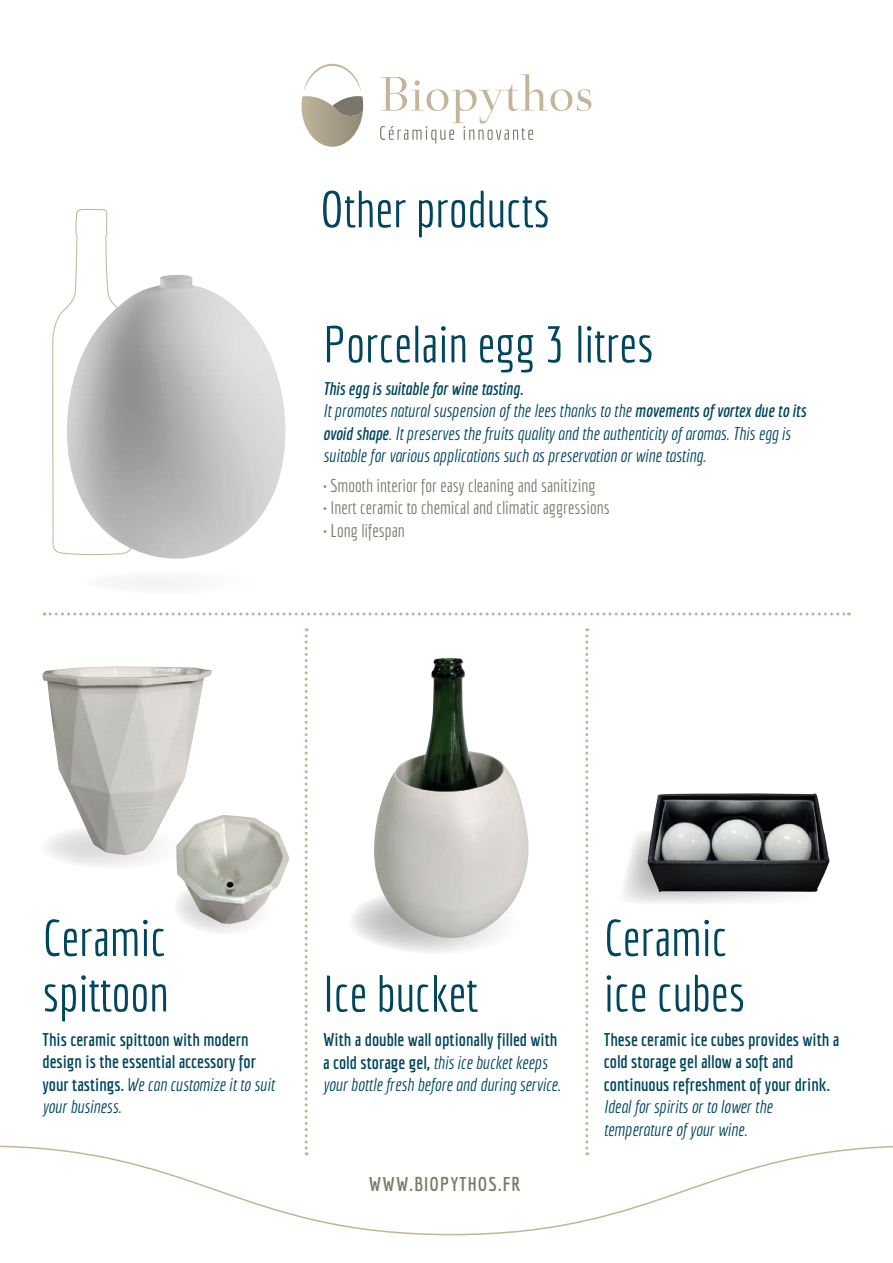
<style>
.page{position:relative;width:893px;height:1263px;background:#fff}
.page>*{position:absolute;margin:0;border:0;box-sizing:border-box;transform-origin:0 0}
.t1{font:50.25px/55.5px "Economica";color:#01465d}
.t2{font:700 19.35px "Economica";letter-spacing:.06em;color:#7a7a6a}
.t3{font:700 18px/22.5px "Economica";color:#01465d}
.t4{font:italic 18px/22.5px "Economica";color:#01465d}
.t5{font:italic 18px/22.5px "Economica";color:#01465d}
.t6{font:18px "Economica";color:#7a7a6a}
.s1{font-style:inherit}
.s2{font-weight:700}
.s3{font-weight:400;font-style:italic}
.s4{font-weight:700;font-style:normal}
</style>
<div class="page">
<svg style="left:0;top:1145px;width:893px;height:91px"></svg>
<svg style="left:44px;top:612px;width:805px;height:3px"></svg>
<svg style="left:305px;top:628px;width:3px;height:527px"></svg>
<svg style="left:585px;top:628px;width:3px;height:527px"></svg>
<svg style="left:39px;top:824px;width:156px;height:45px"></svg>
<img style="left:42px;top:666px;width:170px;height:189px">
<svg style="left:173px;top:878px;width:107px;height:57px"></svg>
<img style="left:176px;top:815px;width:114px;height:109px">
<svg style="left:624px;top:832px;width:168px;height:71px"></svg>
<img style="left:647px;top:793px;width:183px;height:99px">
<svg style="left:348px;top:887px;width:181px;height:67px"></svg>
<img style="left:374px;top:658px;width:154px;height:280px">
<svg style="left:302px;top:64px;width:61px;height:83px"></svg>
<svg style="left:380px;top:74px;width:211px;height:70px"></svg>
<div style="left:76px;top:570px;width:202px;height:25px;background:#fafafa;border-radius:50%"></div>
<svg style="left:52px;top:209px;width:56px;height:345px"></svg>
<img style="left:65px;top:275px;width:221px;height:284px">
<h1 class="t1" style="left:320px;top:181px;width:232px">Other products</h1>
<h1 class="t1" style="left:323px;top:316px;width:332px">Porcelain egg <span class="s1">3 litres</span></h1>
<p class="t4" style="left:323px;top:377px;width:484px"><span class="s2">This egg is suitable for wine tasting.<br></span>It promotes natural suspension of the lees thanks to the <span class="s2">movements of vortex due to its ovoid shape</span>. It preserves the fruits quality and the authenticity of aromas. This egg is suitable for various applications such as preservation or wine tasting.</p>
<p class="t6" style="left:323px;top:475px;width:274px"><span class="s1">•</span> Smooth interior for easy cleaning and sanitizing</p>
<p class="t6" style="left:323px;top:498px;width:288px"><span class="s1">•</span> Inert ceramic to chemical and climatic aggressions</p>
<p class="t6" style="left:323px;top:520px;width:83px"><span class="s1">•</span> Long lifespan</p>
<h1 class="t1" style="left:43px;top:910px;width:128px"><span class="s1">C</span>eramic spittoon</h1>
<p class="t3" style="left:43px;top:1028px;width:233px">This ceramic spittoon with modern design is the essential accessory for your tastings<span class="s1">.</span> <span class="s3">We can customize it to suit your business</span><span class="s3">.</span></p>
<h1 class="t1" style="left:323px;top:966px;width:156px">Ice bucket</h1>
<p class="t5" style="left:323px;top:1028px;width:239px"><span class="s4">With a double wall optionally filled with a cold storage gel</span><span class="s4">,</span> this ice bucket keeps your bottle fresh before and during service<span class="s1">.</span></p>
<p class="t2" style="left:369px;top:1172px;width:153px">WWW.BIOPYTHOS.FR</p>
<h1 class="t1" style="left:604px;top:910px;width:143px">Ceramic ice cubes</h1>
<p class="t3" style="left:604px;top:1028px;width:237px">These ceramic ice cubes provides with a cold storage gel allow a soft and continuous refreshment of your drink<span class="s1">.<br></span><span class="s3">Ideal for spirits or to lower the temperature of your wine.</span></p>
</div>
